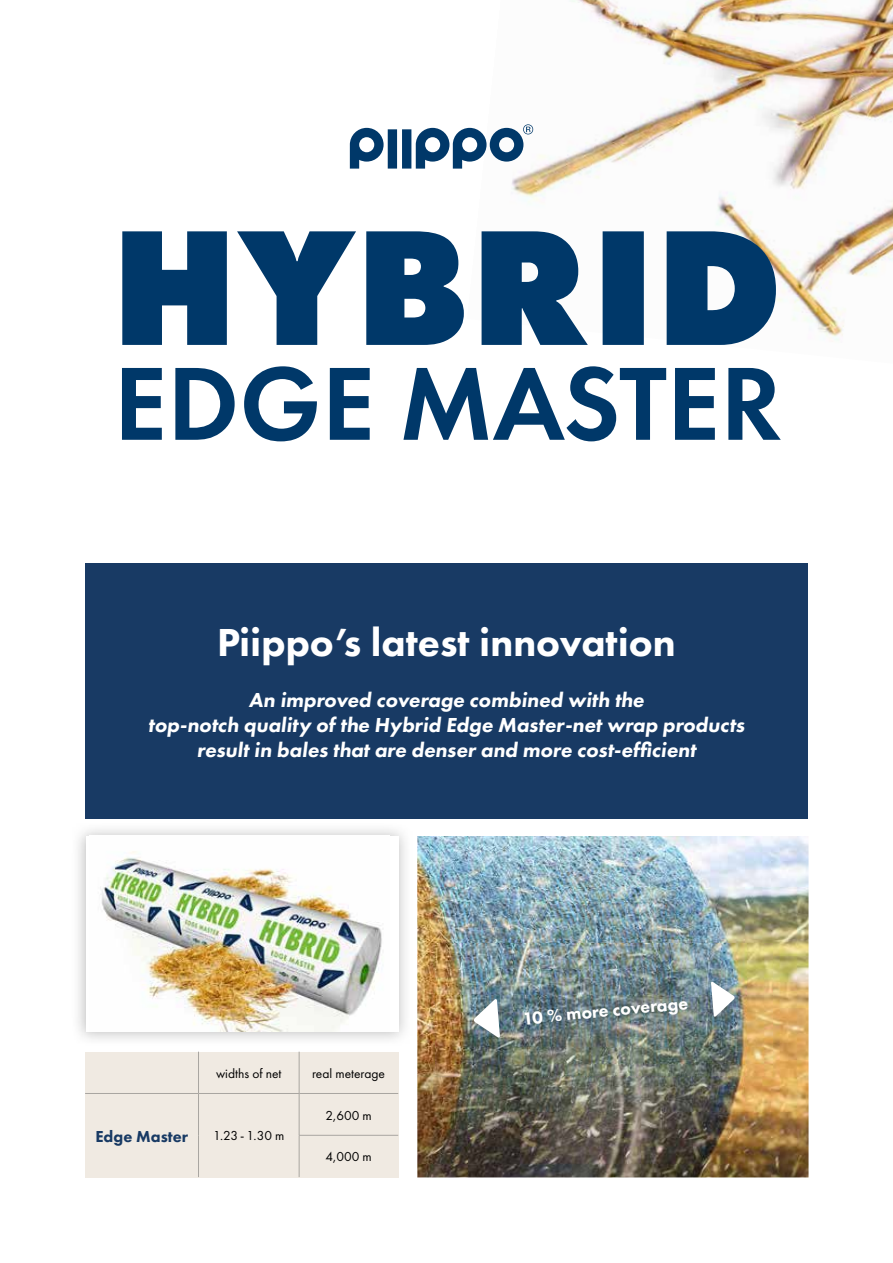
<style>
.page{position:relative;width:893px;height:1263px;background:#fff}
.page>*{position:absolute;margin:0;border:0;box-sizing:border-box;transform-origin:0 0}
.t1{font:800 40.5px "Futura PT";color:#fff}
.t2{font:800 21px/25.2px "Futura PT";color:#fff;text-align:center}
.t3{font:800 18px "Futura PT";color:#fff}
.t4{font:800 16.5px "Futura PT";color:#183a64}
.t5{font:13.5px "Futura PT";color:#000}
</style>
<div class="page">
<img style="left:512px;top:0;width:381px;height:342px">
<img style="left:417px;top:836px;width:391px;height:341px">
<svg style="left:350px;top:124px;width:183px;height:45px"></svg>
<svg style="left:122px;top:231px;width:654px;height:114px;fill:#003869"></svg>
<svg style="left:122px;top:366px;width:659px;height:75px"></svg>
<img style="left:97px;top:850px;width:287px;height:181px">
<img style="left:436px;top:944px;width:337px;height:131px">
<svg style="left:711px;top:981px;width:24px;height:36px"></svg>
<svg style="left:473px;top:998px;width:27px;height:40px"></svg>
<div style="left:85px;top:564px;width:723px;height:255px;background:#183a64"></div>
<div style="left:85px;top:1052px;width:313px;height:125px;background:#f0eae2"></div>
<hr style="left:198px;top:1052px;width:1px;height:41px;background:#a9a6a1">
<hr style="left:299px;top:1052px;width:1px;height:41px;background:#a9a6a1">
<hr style="left:85px;top:1093px;width:113px;height:1px;background:#a9a6a1">
<hr style="left:198px;top:1093px;width:101px;height:1px;background:#a9a6a1">
<hr style="left:198px;top:1094px;width:1px;height:41px;background:#a9a6a1">
<hr style="left:198px;top:1135px;width:1px;height:42px;background:#a9a6a1">
<hr style="left:299px;top:1093px;width:99px;height:1px;background:#a9a6a1">
<hr style="left:299px;top:1094px;width:1px;height:41px;background:#a9a6a1">
<hr style="left:299px;top:1135px;width:99px;height:1px;background:#a9a6a1">
<hr style="left:299px;top:1135px;width:1px;height:42px;background:#a9a6a1">
<h1 class="t1" style="left:217px;top:617px;width:460px">Piippo’s latest innovation</h1>
<p class="t2" style="left:148px;top:687px;width:601px">An improved coverage combined with the<br>top-notch quality of the Hybrid Edge Master-net wrap products result in bales that are denser and more cost-efficient</p>
<p class="t5" style="left:216px;top:1065px;width:67px">widths of net</p>
<p class="t5" style="left:312px;top:1065px;width:74px">real meterage</p>
<p class="t4" style="left:95px;top:1126px;width:94px">Edge Master</p>
<p class="t5" style="left:213px;top:1128px;width:73px">1.23 - 1.30 m</p>
<p class="t5" style="left:326px;top:1107px;width:48px">2,600 m</p>
<p class="t5" style="left:326px;top:1149px;width:48px">4,000 m</p>
<p class="t3" style="left:522px;top:1007px;width:167px;rotate:-5deg">10 % more coverage</p>
</div>
